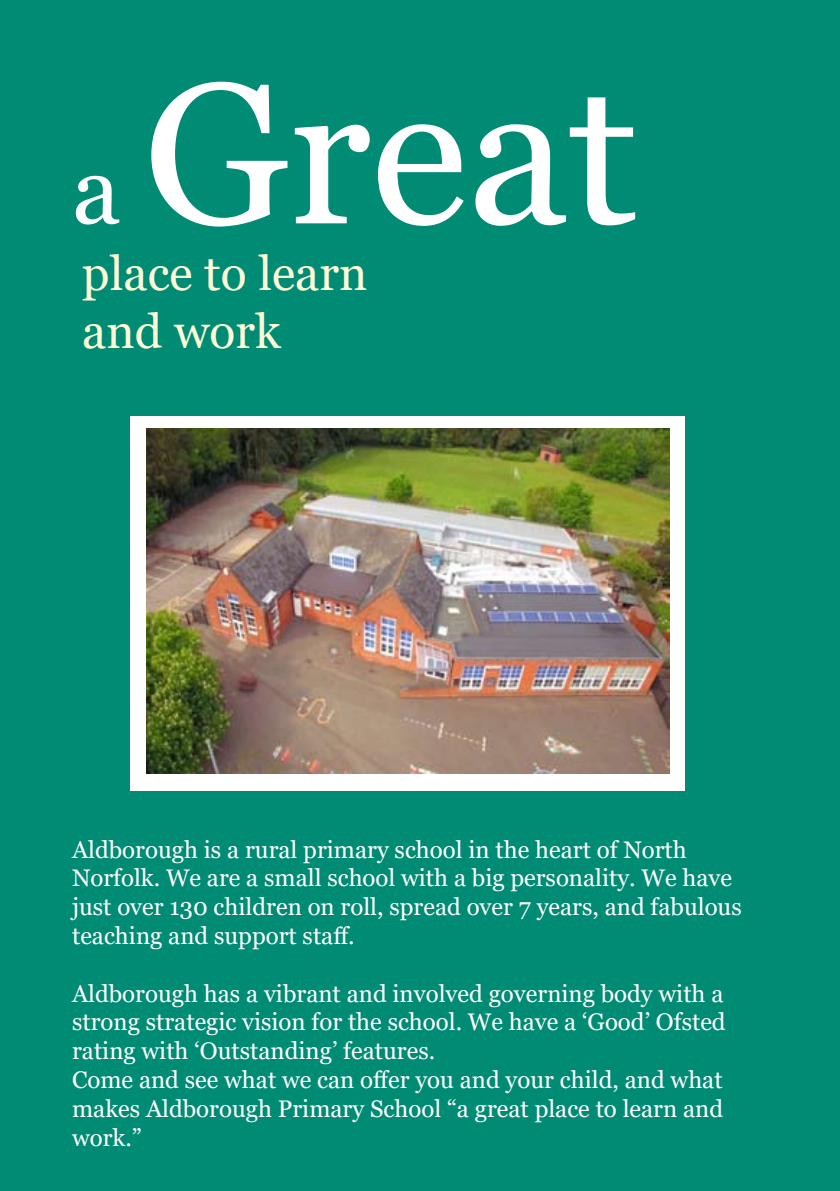
<style>
.page{position:relative;width:840px;height:1191px;background:#fff}
.page>*{position:absolute;margin:0;border:0;box-sizing:border-box;transform-origin:0 0}
.t1{font:200px "Georgia";color:#fff}
.t2{font:96px "Georgia";color:#fff}
.t3{font:48px/57.6px "Georgia";color:#fffcd5}
.t4{font:24px/28.8px "Georgia";color:#fff}
</style>
<div class="page">
<div style="left:0;top:0;width:839px;height:1191px;background:#008b75"></div>
<div style="left:130px;top:416px;width:554px;height:374px;background:#fff"></div>
<img style="left:146px;top:429px;width:522px;height:344px">
<h1 class="t1" style="left:144px;top:33px;width:495px">Great</h1>
<h2 class="t2" style="left:72px;top:132px;width:50px">a</h2>
<h3 class="t3" style="left:82px;top:246px;width:287px">place to learn and work</h3>
<p class="t4" style="left:72px;top:835px;width:670px">Aldborough is a rural primary school in the heart of North Norfolk. We are a small school with a big personality. We have just over 130 children on roll, spread over 7 years, and fabulous teaching and support staff.</p>
<p class="t4" style="left:72px;top:979px;width:654px">Aldborough has a vibrant and involved governing body with a strong strategic vision for the school. We have a ‘Good’ Ofsted rating with ‘Outstanding’ features.<br>Come and see what we can offer you and your child, and what makes Aldborough Primary School “a great place to learn and work “.</p>
</div>
